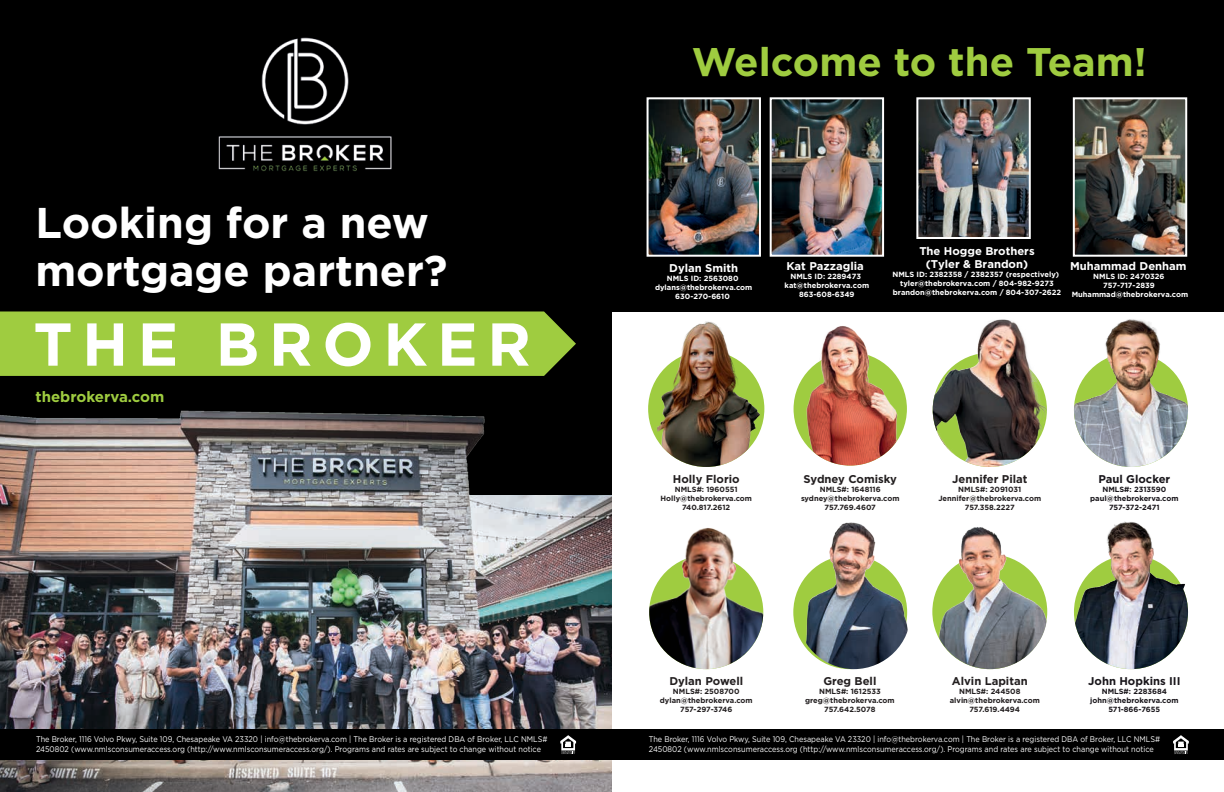
<style>
.page{position:relative;width:1224px;height:792px;background:#fff}
.page>*{position:absolute;margin:0;border:0;box-sizing:border-box;transform-origin:0 0}
.t1{font:700 60.4px "Gotham";color:#fff}
.t2{font:700 43px/47.6px "Gotham";color:#fff}
.t3{font:700 39.9px "Gotham";color:#9fcc40}
.t4{font:700 15px "Gotham";color:#9fcc40}
.t5{font:700 11.3px "Gotham";color:#231f20}
.t6{font:700 11.3px/13.5px "Gotham";color:#fff;text-align:center}
.t7{font:700 11.3px "Gotham";color:#19161b}
.t8{font:8.2px/9.8px "Gotham";color:#fff;scale:.89 1}
.t9{font:700 7.5px/9px "Gotham";color:#231f20;text-align:center}
.t10{font:700 7.5px/9px "Gotham";color:#fff;text-align:center}
.t11{font:700 7.5px/9px "Gotham";color:#19161b;text-align:center}
</style>
<div class="page">
<img style="left:0;top:495px;width:612px;height:297px">
<div style="left:547px;top:0;width:677px;height:311px;background:#000"></div>
<div style="left:0;top:0;width:612px;height:495px;background:#000"></div>
<div style="left:0;top:311px;width:576px;height:65px;background:#9fcc40"></div>
<img style="left:218px;top:37px;width:174px;height:134px">
<img style="left:0;top:410px;width:515px;height:168px">
<img style="left:940px;top:319px;width:100px;height:63px">
<img style="left:933px;top:353px;width:114px;height:114px;border-radius:57px">
<svg style="left:793px;top:555px;width:114px;height:114px"></svg>
<img style="left:797px;top:555px;width:114px;height:114px;border-radius:57px">
<img style="left:797px;top:522px;width:113px;height:85px">
<img style="left:794px;top:352px;width:113px;height:114px;border-radius:57px">
<img style="left:805px;top:326px;width:90px;height:48px">
<img style="left:662px;top:321px;width:89px;height:50px">
<img style="left:648px;top:351px;width:116px;height:116px;border-radius:58px">
<img style="left:933px;top:554px;width:115px;height:115px;border-radius:57px">
<img style="left:933px;top:527px;width:114px;height:76px">
<div style="left:0;top:729px;width:1224px;height:31px;background:#000"></div>
<svg style="left:560px;top:735px;width:16px;height:19px"></svg>
<svg style="left:1173px;top:735px;width:16px;height:19px"></svg>
<img style="left:1074px;top:353px;width:114px;height:114px;border-radius:57px">
<img style="left:1074px;top:307px;width:114px;height:114px;border-radius:57px">
<img style="left:1074px;top:555px;width:114px;height:114px;border-radius:57px">
<img style="left:1074px;top:509px;width:114px;height:114px;border-radius:57px">
<img style="left:649px;top:555px;width:114px;height:114px;border-radius:57px">
<img style="left:663px;top:528px;width:85px;height:74px">
<img style="left:650px;top:100px;width:108px;height:154px">
<img style="left:773px;top:100px;width:108px;height:154px">
<img style="left:919px;top:100px;width:109px;height:136px">
<div style="left:647px;top:97px;width:114px;height:160px;border:2px solid #fff"></div>
<div style="left:770px;top:97px;width:114px;height:160px;border:2px solid #fff"></div>
<div style="left:916px;top:97px;width:115px;height:142px;border:2px solid #fff"></div>
<img style="left:1076px;top:100px;width:108px;height:154px">
<div style="left:1073px;top:97px;width:114px;height:160px;border:2px solid #fff"></div>
<h2 class="t2" style="left:35px;top:199px;width:414px">Looking for a new mortgage partner?</h2>
<h1 class="t1" style="left:33px;top:304px;width:499px">THE BROKER</h1>
<h3 class="t4" style="left:36px;top:387px;width:130px">thebrokerva.com</h3>
<h3 class="t3" style="left:692px;top:36px;width:456px">Welcome to the Team!</h3>
<h3 class="t6" style="left:669px;top:262px;width:70px">Dylan Smith</h3>
<p class="t10" style="left:655px;top:274px;width:99px">NMLS ID: 2563080 dylans@thebrokerva.com<br>630-270-6610</p>
<h3 class="t6" style="left:786px;top:259px;width:79px">Kat Pazzaglia</h3>
<p class="t10" style="left:785px;top:272px;width:86px">NMLS ID: 2289473 kat@thebrokerva.com<br>863-608-6349</p>
<h3 class="t6" style="left:919px;top:244px;width:117px">The Hogge Brothers (Tyler &amp; Brandon)</h3>
<p class="t10" style="left:893px;top:270px;width:170px">NMLS ID: 2382358 / 2382357 (respectively) tyler@thebrokerva.com / 804-982-9273 brandon@thebrokerva.com / 804-307-2622</p>
<h3 class="t6" style="left:1070px;top:259px;width:118px">Muhammad Denham</h3>
<p class="t10" style="left:1072px;top:272px;width:118px">NMLS ID: 2470326<br>757-717-2839<br>Muhammad@thebrokerva.com</p>
<h3 class="t5" style="left:673px;top:472px;width:68px">Holly Florio</h3>
<p class="t9" style="left:660px;top:485px;width:93px">NMLS#: 1960551<br>Holly@thebrokerva.com<br>740.817.2612</p>
<h3 class="t5" style="left:803px;top:472px;width:95px">Sydney Comisky</h3>
<p class="t9" style="left:801px;top:485px;width:100px">NMLS#: 1648116 sydney@thebrokerva.com<br>757.769.4607</p>
<h3 class="t5" style="left:952px;top:472px;width:77px">Jennifer Pilat</h3>
<p class="t9" style="left:938px;top:485px;width:104px">NMLS#: 2091031<br>Jennifer@thebrokerva.com<br>757.358.2227</p>
<h3 class="t7" style="left:1098px;top:472px;width:73px">Paul Glocker</h3>
<p class="t11" style="left:1090px;top:485px;width:90px">NMLS#: 2313590 paul@thebrokerva.com</p>
<p class="t11" style="left:1109px;top:503px;width:52px">757-372-2471</p>
<h3 class="t5" style="left:669px;top:674px;width:75px">Dylan Powell</h3>
<p class="t9" style="left:660px;top:687px;width:94px">NMLS#: 2508700 dylan@thebrokerva.com<br>757-297-3746</p>
<h3 class="t5" style="left:823px;top:674px;width:55px">Greg Bell</h3>
<p class="t9" style="left:805px;top:687px;width:91px">NMLS#: 1612533 greg@thebrokerva.com<br>757.642.5078</p>
<h3 class="t5" style="left:952px;top:674px;width:77px">Alvin Lapitan</h3>
<p class="t9" style="left:959px;top:687px;width:63px">NMLS#: 244508</p>
<p class="t9" style="left:950px;top:696px;width:92px">alvin@thebrokerva.com</p>
<p class="t9" style="left:970px;top:705px;width:52px">757.619.4494</p>
<h3 class="t7" style="left:1088px;top:674px;width:94px">John Hopkins III</h3>
<p class="t11" style="left:1090px;top:687px;width:90px">NMLS#: 2283684 john@thebrokerva.com<br>571-866-7655</p>
<p class="t8" style="left:36px;top:734px;width:576px">The Broker, 1116 Volvo Pkwy, Suite 109, Chesapeake VA 23320 | info@thebrokerva.com | The Broker is a registered DBA of Broker, LLC NMLS#<br>2450802 (www.nmlsconsumeraccess.org (http://www.nmlsconsumeraccess.org/). Programs and rates are subject to change without notice</p>
<p class="t8" style="left:649px;top:734px;width:576px">The Broker, 1116 Volvo Pkwy, Suite 109, Chesapeake VA 23320 | info@thebrokerva.com | The Broker is a registered DBA of Broker, LLC NMLS#<br>2450802 (www.nmlsconsumeraccess.org (http://www.nmlsconsumeraccess.org/). Programs and rates are subject to change without notice</p>
</div>
